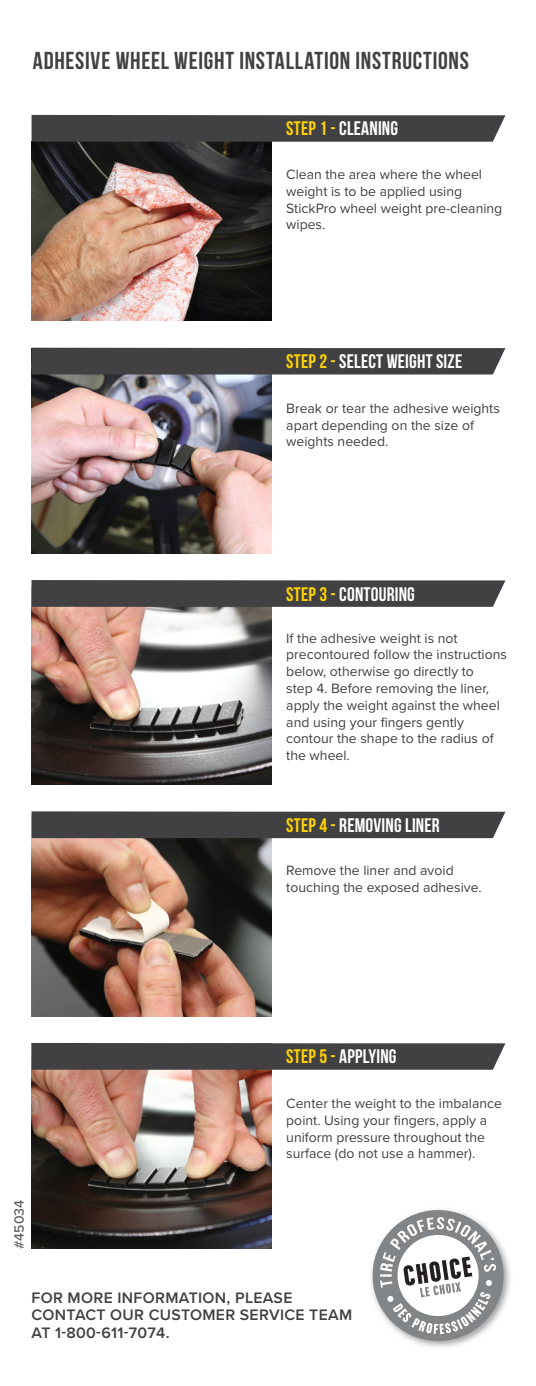
<style>
.page{position:relative;width:536px;height:1386px;background:#fff}
.page>*{position:absolute;margin:0;border:0;box-sizing:border-box;transform-origin:0 0}
.t1{font:700 24.5px "Bebas Neue";letter-spacing:.03em;color:#414042}
.t2{font:700 19.6px "Bebas Neue";letter-spacing:.01em;color:#fff}
.t3{font:600 15.75px/17.5px "Proxima Nova";letter-spacing:.02em;color:#414042}
.t4{font:14px/16.8px "Proxima Nova";color:#414042}
.t5{font:500 14px "Proxima Nova";color:#58595b}
.s1{color:#fed301}
</style>
<div class="page">
<img style="left:31px;top:1044px;width:241px;height:205px">
<svg style="left:32px;top:1043px;width:473px;height:27px;background:#464446"></svg>
<img style="left:32px;top:607px;width:240px;height:178px">
<svg style="left:32px;top:580px;width:473px;height:27px;background:#464547"></svg>
<img style="left:32px;top:142px;width:240px;height:178px">
<img style="left:32px;top:374px;width:240px;height:179px">
<img style="left:31px;top:816px;width:241px;height:200px">
<svg style="left:32px;top:115px;width:473px;height:27px;background:#454446"></svg>
<div style="left:32px;top:348px;width:473px;height:26px;background:#414042"></div>
<div style="left:32px;top:811px;width:473px;height:27px;background:#414042"></div>
<img style="left:424px;top:1263px;width:86px;height:84px">
<svg style="left:371px;top:1209px;width:137px;height:136px"></svg>
<h1 class="t1" style="left:33px;top:48px;width:437px">ADHESIVE WHEEL WEIGHT INSTALLATION INSTRUCTIONS</h1>
<h2 class="t2" style="left:286px;top:117px;width:113px"><span class="s1">STEP 1 -</span> CLEANING</h2>
<p class="t4" style="left:286px;top:166px;width:217px">Clean the area where the wheel weight is to be applied using<br>StickPro wheel weight pre-cleaning wipes.</p>
<h2 class="t2" style="left:286px;top:350px;width:177px"><span class="s1">STEP 2 -</span> SELECT WEIGHT SIZE</h2>
<p class="t4" style="left:286px;top:400px;width:215px">Break or tear the adhesive weights apart depending on the size of weights needed.</p>
<h2 class="t2" style="left:286px;top:583px;width:130px"><span class="s1">STEP 3 -</span> CONTOURING</h2>
<p class="t4" style="left:286px;top:630px;width:222px">If the adhesive weight is not precontoured follow the instructions below, otherwise go directly to<br>step 4. Before removing the liner, apply the weight against the wheel and using your fingers gently contour the shape to the radius of the wheel.</p>
<h2 class="t2" style="left:286px;top:814px;width:155px"><span class="s1">STEP 4 -</span> REMOVING LINER</h2>
<p class="t4" style="left:286px;top:863px;width:197px">Remove the liner and avoid touching the exposed adhesive.</p>
<h2 class="t2" style="left:286px;top:1046px;width:112px"><span class="s1">STEP 5 -</span> APPLYING</h2>
<p class="t5" style="left:11px;top:1249px;width:51px;rotate:-90deg">#45034</p>
<p class="t4" style="left:286px;top:1095px;width:217px">Center the weight to the imbalance point. Using your fingers, apply a uniform pressure throughout the surface (do not use a hammer).</p>
<p class="t3" style="left:32px;top:1288px;width:322px">FOR MORE INFORMATION, PLEASE<br>CONTACT OUR CUSTOMER SERVICE TEAM<br>AT 1-800-611-7074.</p>
</div>
